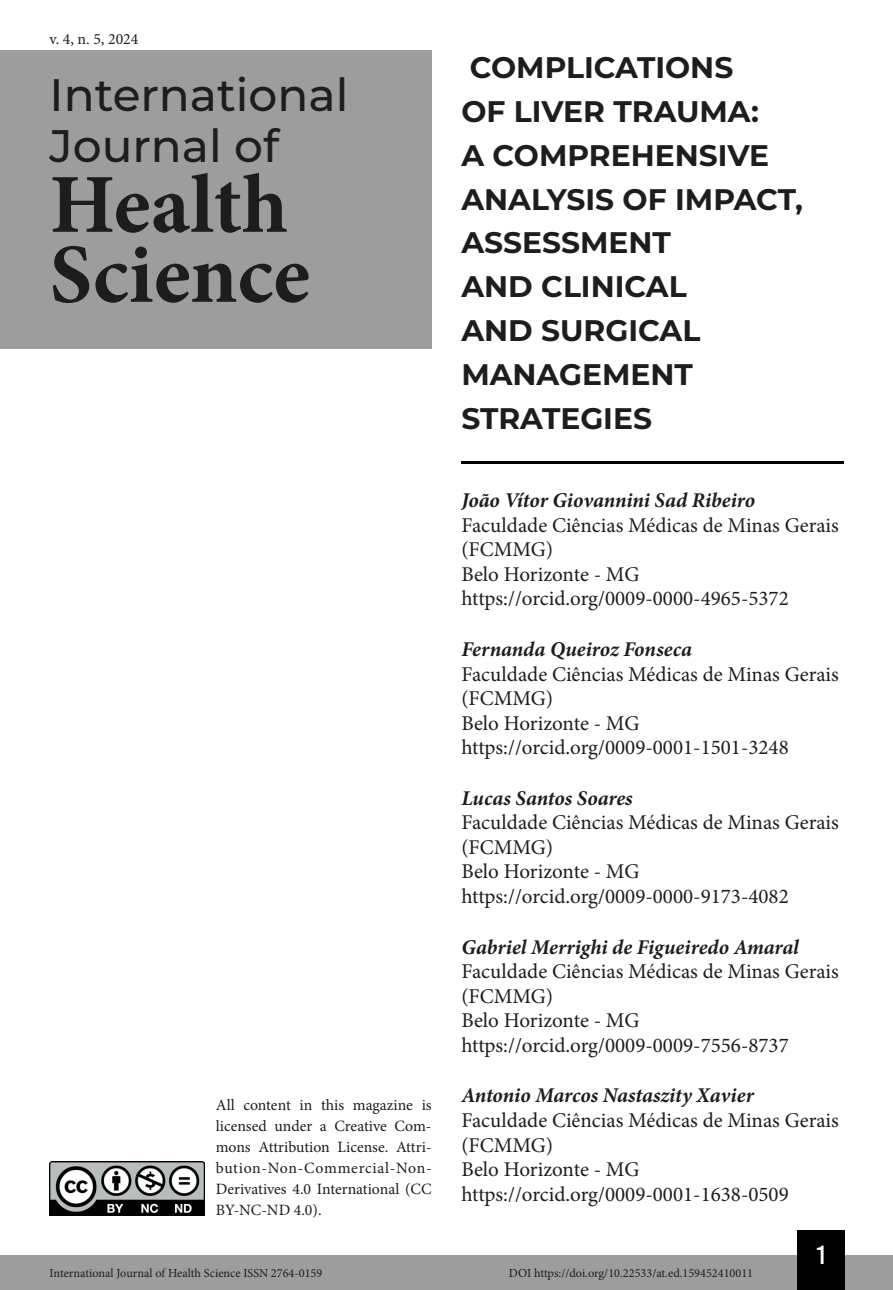
<style>
.page{position:relative;width:893px;height:1290px;background:#fff}
.page>*{position:absolute;margin:0;border:0;box-sizing:border-box;transform-origin:0 0}
.t1{font:700 84px/70px "Minion Pro";color:#1d1d1b}
.t2{font:500 45.5px/50.8px "Montserrat";color:#1d1d1b}
.t3{font:700 29.75px/43.8px "Montserrat";color:#1d1d1b}
.t4{font:26.25px "Bebas Kai";color:#fff}
.t5{font:21px/24.5px "Minion Pro";color:#1d1d1b}
.t6{font:italic 700 21px "Minion Pro";letter-spacing:-.005em;color:#1d1d1b}
.t7{font:15.75px/21px "Minion Pro";color:#1d1d1b;text-align:justify}
.t8{font:12.25px "Minion Pro";color:#1d1d1b}
</style>
<div class="page">
<div style="left:0;top:1255px;width:893px;height:35px;background:#9d9d9d"></div>
<div style="left:797px;top:1230px;width:48px;height:60px;background:#000"></div>
<img style="left:50px;top:1161px;width:154px;height:54px">
<div style="left:0;top:50px;width:432px;height:298px;background:#9d9d9d"></div>
<hr style="left:461px;top:461px;width:382px;height:3px;background:#000">
<p class="t7" style="left:50px;top:28px;width:90px">v. 4, n. 5, 2024</p>
<h2 class="t2" style="left:50px;top:68px;width:300px">International<br>Journal of</h2>
<h1 class="t1" style="left:50px;top:169px;width:262px">Health<br>Science</h1>
<p class="t7" style="left:216px;top:1095px;width:217px">All content in this magazine is licensed under a Creative Com&shy;mons Attribution License. Attri&shy;bution-Non-Commercial-Non-Derivatives 4.0 International (CC BY-NC-ND 4.0).</p>
<h3 class="t3" style="left:461px;top:44px;width:343px">COMPLICATIONS<br>OF LIVER TRAUMA:<br>A COMPREHENSIVE<br>ANALYSIS OF IMPACT,<br>ASSESSMENT<br>AND CLINICAL<br>AND SURGICAL<br>MANAGEMENT<br>STRATEGIES</h3>
<p class="t6" style="left:461px;top:485px;width:295px">João Vítor Giovannini Sad Ribeiro</p>
<p class="t5" style="left:461px;top:513px;width:379px">Faculdade Ciências Médicas de Minas Gerais (FCMMG)<br>Belo Horizonte - MG https://orcid.org/0009-0000-4965-5372</p>
<p class="t6" style="left:461px;top:634px;width:232px">Fernanda Queiroz Fonseca</p>
<p class="t5" style="left:461px;top:662px;width:379px">Faculdade Ciências Médicas de Minas Gerais (FCMMG)<br>Belo Horizonte - MG https://orcid.org/0009-0001-1501-3248</p>
<p class="t6" style="left:461px;top:783px;width:173px">Lucas Santos Soares</p>
<p class="t5" style="left:461px;top:810px;width:379px">Faculdade Ciências Médicas de Minas Gerais (FCMMG)<br>Belo Horizonte - MG https://orcid.org/0009-0000-9173-4082</p>
<p class="t6" style="left:461px;top:932px;width:339px">Gabriel Merrighi de Figueiredo Amaral</p>
<p class="t5" style="left:461px;top:959px;width:379px">Faculdade Ciências Médicas de Minas Gerais (FCMMG)<br>Belo Horizonte - MG https://orcid.org/0009-0009-7556-8737</p>
<p class="t6" style="left:461px;top:1081px;width:294px">Antonio Marcos Nastaszity Xavier</p>
<p class="t5" style="left:461px;top:1108px;width:379px">Faculdade Ciências Médicas de Minas Gerais (FCMMG)<br>Belo Horizonte - MG https://orcid.org/0009-0001-1638-0509</p>
<p class="t4" style="left:817px;top:1241px;width:10px">1</p>
<p class="t8" style="left:50px;top:1265px;width:274px">International Journal of Health Science ISSN 2764-0159</p>
<p class="t8" style="left:509px;top:1265px;width:246px">DOI https://doi.org/10.22533/at.ed.159452410011</p>
</div>
